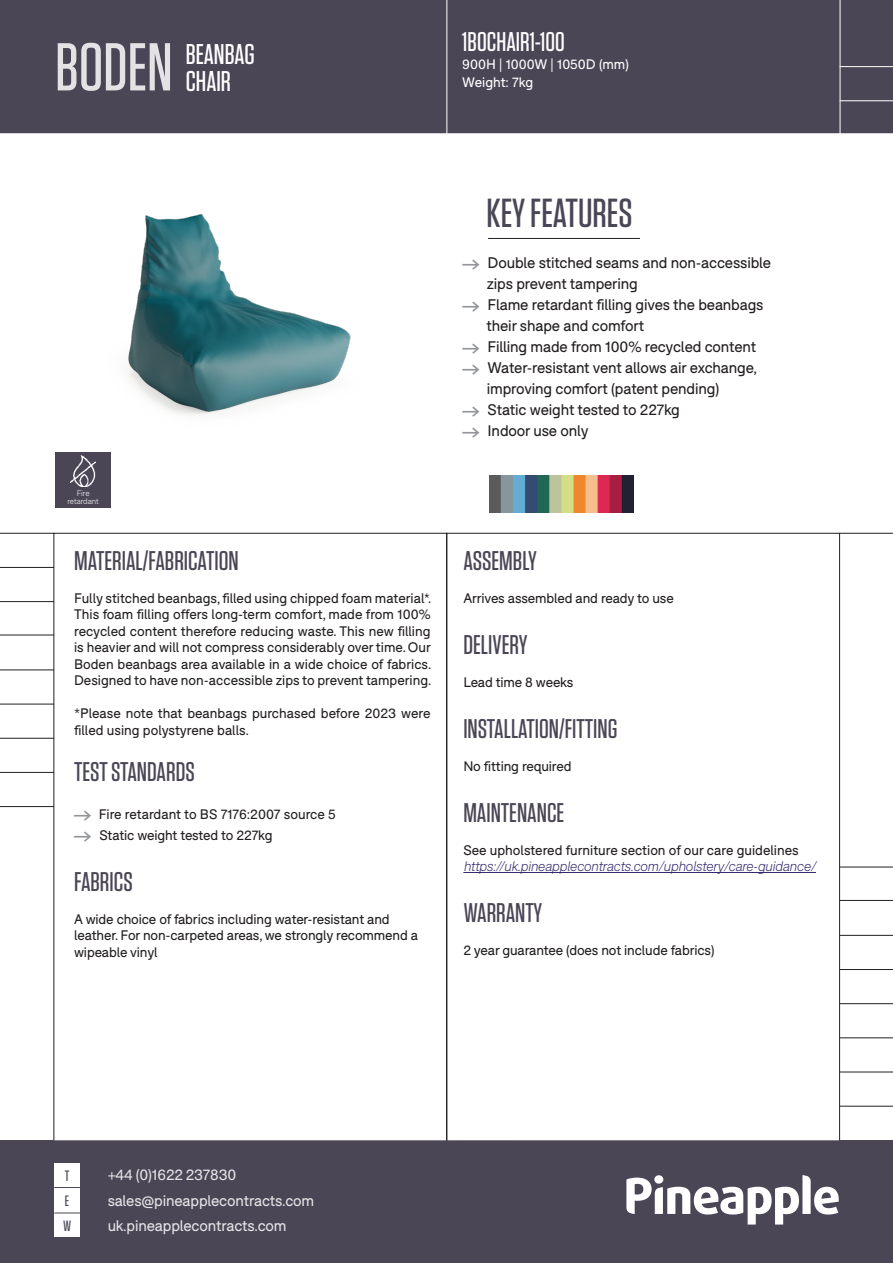
<style>
.page{position:relative;width:893px;height:1263px;background:#fff}
.page>*{position:absolute;margin:0;border:0;box-sizing:border-box;transform-origin:0 0}
.t1{font:500 67.5px "Tungsten";color:#fff}
.t2{font:500 40.5px "Tungsten";color:#4b4656}
.body_1_BLACK{font:500 28.5px "Tungsten";color:#fff}
.t3{font:500 27px "Tungsten";color:#4b4656}
.t4{font:500 27px "Tungsten";color:#fff}
.t5{font:15px "F37 Bolton";letter-spacing:-.01em;color:#231f20}
.t6{font:15px "F37 Bolton";letter-spacing:-.01em;color:#fff}
.t7{font:500 15px "Tungsten";color:#4b4656}
.t8{font:13.5px/16.5px "F37 Bolton";letter-spacing:-.01em;color:#231f20}
.t9{font:italic 300 13.5px/16.5px "F37 Bolton";letter-spacing:-.02em;color:#342b6f}
.t10{font:13.5px "F37 Bolton";color:#fff}
.t11{font:300 7.8px/7.8px "F37 Bolton";color:#fff;text-align:center}
.s1{font-family:"Uni Neue";color:#4b4c4d}
.s2{font-family:"Pinearrow";font-size:15px;color:#939598}
.s3{font-family:"Pinearrow";color:#939598}
.s4{font-weight:400;font-style:normal;color:#231f20}
</style>
<div class="page">
<div style="left:1px;top:1px;width:891px;height:131px;background:#4b4656"></div>
<div style="left:0;top:0;width:893px;height:133px;border:2px solid #4b4656"></div>
<div style="left:1px;top:1141px;width:891px;height:121px;background:#4b4656"></div>
<div style="left:0;top:1140px;width:893px;height:123px;border:2px solid #4b4656"></div>
<hr style="left:840px;top:867px;width:53px;height:1px;background:#231f20">
<hr style="left:840px;top:1003px;width:53px;height:1px;background:#231f20">
<hr style="left:840px;top:935px;width:53px;height:1px;background:#231f20">
<hr style="left:840px;top:1072px;width:53px;height:1px;background:#231f20">
<hr style="left:840px;top:1037px;width:53px;height:1px;background:#231f20">
<hr style="left:840px;top:969px;width:53px;height:1px;background:#231f20">
<hr style="left:840px;top:1106px;width:53px;height:1px;background:#231f20">
<hr style="left:463px;top:872px;width:353px;height:1px;background:#342b6f">
<hr style="left:840px;top:900px;width:53px;height:1px;background:#231f20">
<svg style="left:626px;top:1175px;width:213px;height:49px"></svg>
<div style="left:654px;top:1175px;width:9px;height:9px;background:#fff;border-radius:50%"></div>
<div style="left:54px;top:1162px;width:26px;height:25px;background:#fff"></div>
<div style="left:54px;top:1187px;width:26px;height:25px;background:#fff"></div>
<svg style="left:54px;top:1187px;width:26px;height:1px"></svg>
<hr style="left:840px;top:533px;width:53px;height:1px;background:#231f20">
<hr style="left:488px;top:238px;width:152px;height:1px;background:#231f20">
<hr style="left:840px;top:0;width:1px;height:135px;background:#fff">
<hr style="left:840px;top:66px;width:53px;height:1px;background:#fff">
<hr style="left:840px;top:100px;width:53px;height:1px;background:#fff">
<hr style="left:446px;top:0;width:1px;height:134px;background:#fff">
<hr style="left:0;top:601px;width:54px;height:1px;background:#231f20">
<hr style="left:0;top:738px;width:54px;height:1px;background:#231f20">
<hr style="left:0;top:669px;width:54px;height:1px;background:#231f20">
<hr style="left:0;top:533px;width:54px;height:1px;background:#231f20">
<hr style="left:0;top:806px;width:54px;height:1px;background:#231f20">
<hr style="left:0;top:772px;width:54px;height:1px;background:#231f20">
<hr style="left:0;top:704px;width:54px;height:1px;background:#231f20">
<hr style="left:0;top:567px;width:54px;height:1px;background:#231f20">
<hr style="left:0;top:635px;width:54px;height:1px;background:#231f20">
<div style="left:54px;top:1212px;width:26px;height:25px;background:#fff"></div>
<svg style="left:54px;top:1212px;width:26px;height:1px"></svg>
<div style="left:55px;top:452px;width:56px;height:55px;background:#4b4656"></div>
<img style="left:71px;top:461px;width:24px;height:26px">
<img style="left:80px;top:214px;width:271px;height:247px">
<img style="left:489px;top:475px;width:145px;height:37px">
<h1 class="t1" style="left:55px;top:32px;width:119px">BODEN</h1>
<p class="body_1_BLACK" style="left:186px;top:39px;width:70px">BEANBAG</p>
<p class="body_1_BLACK" style="left:186px;top:66px;width:47px">CHAIR</p>
<p class="t4" style="left:462px;top:27px;width:104px">1BOCHAIR1-100</p>
<p class="t10" style="left:462px;top:56px;width:168px">900H | 1000W | 1050D (mm)</p>
<p class="t10" style="left:462px;top:74px;width:73px">Weight: 7kg</p>
<p class="t11" style="left:67px;top:489px;width:33px">Fire retardant</p>
<p class="t3" style="left:74px;top:546px;width:166px">MATERIAL/FABRICATION</p>
<p class="t8" style="left:74px;top:590px;width:359px;text-align:justify">Fully stitched beanbags, filled using chipped foam material*.<br>This foam filling offers long-term comfort, made from 100% recycled content therefore reducing waste. This new filling is heavier and will not compress considerably over time. Our Boden beanbags area available in a wide choice of fabrics.<br>Designed to have non-accessible zips to prevent tampering.</p>
<p class="t8" style="left:74px;top:705px;width:358px"><span class="s1">*</span>Please note that beanbags purchased before 2023 were filled using polystyrene balls.</p>
<p class="t3" style="left:74px;top:758px;width:122px">TEST STANDARDS</p>
<p class="t8" style="left:74px;top:806px;width:263px"><span class="s2">A</span> Fire retardant to BS 7176:2007 source 5</p>
<p class="t8" style="left:74px;top:827px;width:200px"><span class="s2">A</span> Static weight tested to 227kg</p>
<p class="t3" style="left:74px;top:867px;width:60px">FABRICS</p>
<p class="t8" style="left:74px;top:911px;width:345px">A wide choice of fabrics including water-resistant and leather. For non-carpeted areas, we strongly recommend a wipeable vinyl</p>
<p class="t2" style="left:487px;top:192px;width:148px">KEY FEATURES</p>
<p class="t5" style="left:462px;top:253px;width:310px"><span class="s3">A</span> Double stitched seams and non-accessible</p>
<p class="t5" style="left:487px;top:274px;width:153px">zips prevent tampering</p>
<p class="t5" style="left:462px;top:295px;width:303px"><span class="s3">A</span> Flame retardant filling gives the beanbags</p>
<p class="t5" style="left:487px;top:316px;width:159px">their shape and comfort</p>
<p class="t5" style="left:462px;top:337px;width:295px"><span class="s3">A</span> Filling made from 100% recycled content</p>
<p class="t5" style="left:462px;top:358px;width:296px"><span class="s3">A</span> Water-resistant vent allows air exchange,</p>
<p class="t5" style="left:487px;top:379px;width:234px">improving comfort (patent pending)</p>
<p class="t5" style="left:462px;top:400px;width:219px"><span class="s3">A</span> Static weight tested to 227kg</p>
<p class="t5" style="left:462px;top:421px;width:128px"><span class="s3">A</span> Indoor use only</p>
<p class="t3" style="left:463px;top:546px;width:75px">ASSEMBLY</p>
<p class="t8" style="left:463px;top:590px;width:212px">Arrives assembled and ready to use</p>
<p class="t3" style="left:463px;top:630px;width:66px">DELIVERY</p>
<p class="t8" style="left:463px;top:674px;width:112px">Lead time 8 weeks</p>
<p class="t3" style="left:463px;top:714px;width:156px">INSTALLATION/FITTING</p>
<p class="t8" style="left:463px;top:758px;width:110px">No fitting required</p>
<p class="t3" style="left:463px;top:798px;width:102px">MAINTENANCE</p>
<p class="t9" style="left:463px;top:842px;width:354px"><span class="s4">See upholstered furniture section of our care guidelines </span>https://uk.pineapplecontracts.com/upholstery/care-guidance/</p>
<p class="t3" style="left:463px;top:899px;width:80px">WARRANTY</p>
<p class="t8" style="left:463px;top:942px;width:253px">2 year guarantee (does not include fabrics)</p>
<p class="t7" style="left:65px;top:1168px;width:6px">T</p>
<p class="t6" style="left:107px;top:1166px;width:130px">+44 (0)1622 237830</p>
<p class="t7" style="left:65px;top:1193px;width:6px">E</p>
<p class="t6" style="left:107px;top:1191px;width:208px">sales@pineapplecontracts.com</p>
<p class="t7" style="left:63px;top:1218px;width:10px">W</p>
<p class="t6" style="left:107px;top:1217px;width:181px">uk.pineapplecontracts.com</p>
</div>
